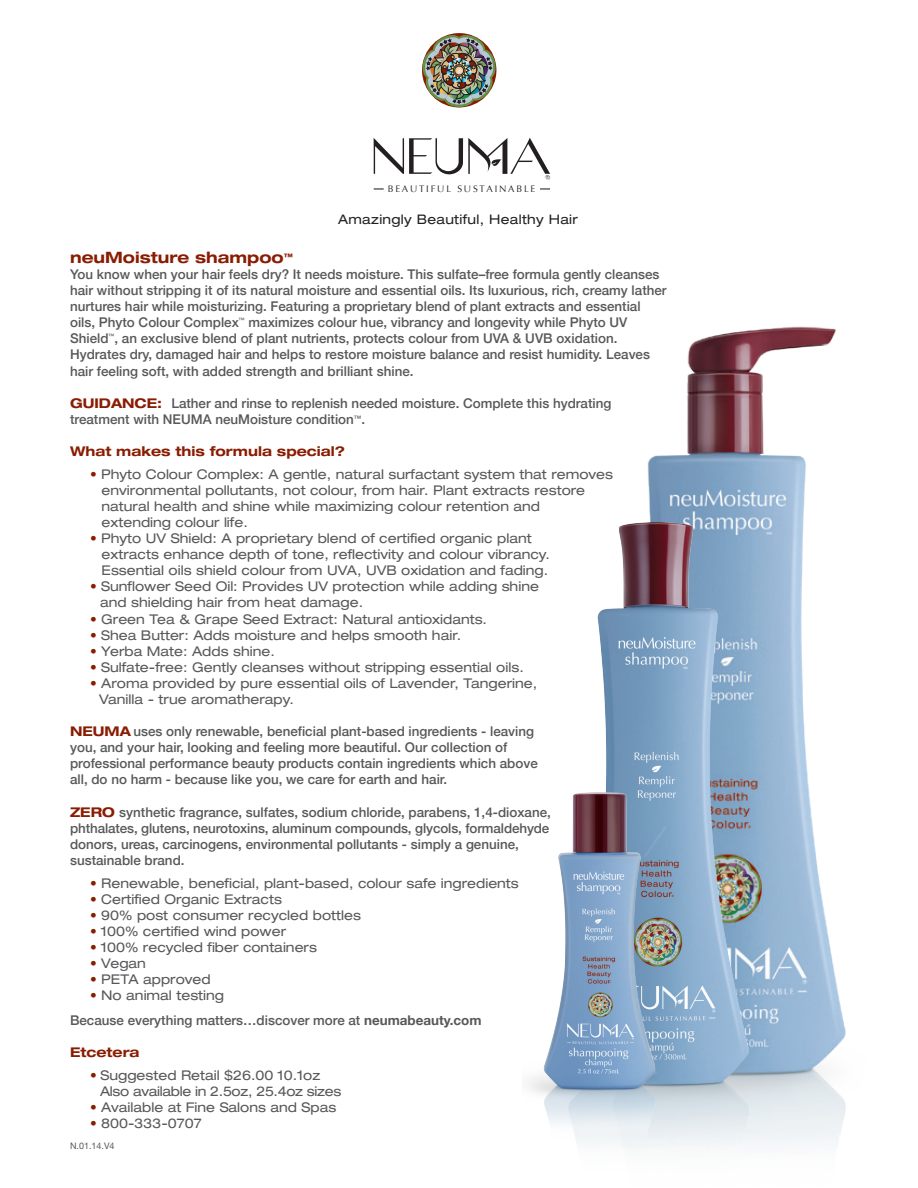
<style>
.page{position:relative;width:918px;height:1188px;background:#fff}
.page>*{position:absolute;margin:0;border:0;box-sizing:border-box;transform-origin:0 0}
.t1{font:700 expanded 15.6px "Helvetica Neue";color:#891c02}
.t2{font:500 13.35px/16px "Helvetica Neue";color:#57585a}
.t3{font:expanded 13.35px/16px "Helvetica Neue";color:#57585a}
.t4{font:expanded 13.35px/16px "Helvetica Neue";letter-spacing:-.025em;color:#57585a}
.t5{font:700 expanded 13.35px "Helvetica Neue";color:#891c02}
.t6{font:expanded 13.2px "Helvetica Neue";letter-spacing:.025em;color:#231f20}
.t7{font:9.45px "Optima";letter-spacing:.185em;color:#231f20}
.t8{font:9px "Helvetica Neue";color:#57585a}
.t9{font:7.95px "Ambient";color:#231f20}
.t10{font:expanded 6px "Helvetica Neue";color:#57585a}
.t11{font:1.5px "Helvetica Neue";color:#891c02}
.s1{font-weight:700;font-stretch:expanded;color:#891c02}
.s2{color:#891c02}
.s3{font-weight:400;font-stretch:expanded;color:#891c02}
.s4{font-weight:400;font-stretch:expanded}
.s5{font-weight:700}
</style>
<div class="page">
<img style="left:422px;top:33px;width:75px;height:74px">
<svg style="left:374px;top:138px;width:176px;height:36px"></svg>
<svg style="left:374px;top:188px;width:10px;height:2px"></svg>
<svg style="left:540px;top:188px;width:10px;height:2px"></svg>
<img style="left:647px;top:326px;width:199px;height:819px">
<img style="left:597px;top:512px;width:195px;height:634px">
<img style="left:528px;top:737px;width:177px;height:412px">
<p class="t9" style="left:545px;top:174px;width:8px">®</p>
<p class="t7" style="left:388px;top:183px;width:149px">BEAUTIFUL SUSTAINABLE</p>
<p class="t6" style="left:338px;top:212px;width:241px">Amazingly Beautiful, Healthy Hair</p>
<p class="t1" style="left:70px;top:248px;width:224px">neuMoisture shampoo<sup>™</sup></p>
<p class="t2" style="left:70px;top:266px;width:598px">You know when your hair feels dry? It needs moisture. This sulfate–free formula gently cleanses hair without stripping it of its natural moisture and essential oils. Its luxurious, rich, creamy lather nurtures hair while moisturizing. Featuring a proprietary blend of plant extracts and essential oils, Phyto Colour Complex</p>
<p class="t2" style="left:70px;top:314px;width:559px;text-indent:179px">maximizes colour hue, vibrancy and longevity while Phyto UV<br>Shield , an exclusive blend of plant nutrients, protects colour from UVA &amp; UVB oxidation.</p>
<p class="t10" style="left:239px;top:317px;width:7px">™</p>
<p class="t10" style="left:109px;top:333px;width:7px">™</p>
<p class="t2" style="left:70px;top:346px;width:581px">Hydrates dry, damaged hair and helps to restore moisture balance and resist humidity. Leaves hair feeling soft, with added strength and brilliant shine.</p>
<p class="t2" style="left:70px;top:394px;width:543px"><span class="s1">GUIDANCE:</span> Lather and rinse to replenish needed moisture. Complete this hydrating treatment with NEUMA neuMoisture condition<sup>™</sup>.</p>
<p class="t5" style="left:70px;top:443px;width:276px">What makes this formula special?</p>
<p class="t3" style="left:102px;top:466px;width:513px;text-indent:-12px"><span class="s2">•</span> Phyto Colour Complex: A gentle, natural surfactant system that removes environmental pollutants, not colour, from hair. Plant extracts restore natural health and shine while maximizing colour retention and<br>extending colour life.</p>
<p class="t3" style="left:102px;top:530px;width:450px;text-indent:-12px"><span class="s2">•</span> Phyto UV Shield: A proprietary blend of certified organic plant extracts enhance depth of tone, reflectivity and colour vibrancy.<br>Essential oils shield colour from UVA, UVB oxidation and fading.</p>
<p class="t3" style="left:100px;top:578px;width:440px;text-indent:-10px"><span class="s2">•</span> Sunflower Seed Oil: Provides UV protection while adding shine and shielding hair from heat damage.</p>
<p class="t3" style="left:90px;top:611px;width:399px"><span class="s2">•</span> Green Tea &amp; Grape Seed Extract: Natural antioxidants.</p>
<p class="t3" style="left:90px;top:627px;width:373px"><span class="s2">•</span> Shea Butter: Adds moisture and helps smooth hair.</p>
<p class="t3" style="left:90px;top:643px;width:186px"><span class="s2">•</span> Yerba Mate: Adds shine.</p>
<p class="t3" style="left:90px;top:659px;width:435px"><span class="s2">•</span> Sulfate-free: Gently cleanses without stripping essential oils.</p>
<p class="t3" style="left:99px;top:675px;width:440px;text-indent:-9px"><span class="s2">•</span> Aroma provided by pure essential oils of Lavender, Tangerine,<br>Vanilla - true aromatherapy.</p>
<p class="t2" style="left:70px;top:723px;width:469px"><span class="s1">NEUMA</span> uses only renewable, beneficial plant-based ingredients - leaving you, and your hair, looking and feeling more beautiful. Our collection of professional performance beauty products contain ingredients which above all, do no harm - because like you, we care for earth and hair.</p>
<p class="t2" style="left:70px;top:803px;width:482px"><span class="s1">ZERO</span> synthetic fragrance, sulfates, sodium chloride, parabens, 1,4-dioxane, phthalates, glutens, neurotoxins, aluminum compounds, glycols, formaldehyde donors, ureas, carcinogens, environmental pollutants - simply a genuine, sustainable brand.</p>
<p class="t3" style="left:90px;top:875px;width:430px"><span class="s2">•</span> Renewable, beneficial, plant-based, colour safe ingredients</p>
<p class="t3" style="left:90px;top:891px;width:193px"><span class="s2">•</span> Certified Organic Extracts</p>
<p class="t3" style="left:90px;top:907px;width:272px"><span class="s2">•</span> 90% post consumer recycled bottles</p>
<p class="t3" style="left:90px;top:923px;width:198px"><span class="s2">•</span> 100% certified wind power</p>
<p class="t3" style="left:90px;top:939px;width:228px"><span class="s2">•</span> 100% recycled fiber containers</p>
<p class="t3" style="left:90px;top:955px;width:57px"><span class="s2">•</span> Vegan</p>
<p class="t3" style="left:90px;top:971px;width:122px"><span class="s2">•</span> PETA approved</p>
<p class="t2" style="left:70px;top:983px;width:413px;line-height:24.3px;text-indent:20px"><span class="s3">•</span> <span class="s4">No animal testing<br></span>Because everything matters…discover more at <span class="s5">neumabeauty.com</span></p>
<p class="t5" style="left:70px;top:1044px;width:71px">Etcetera</p>
<p class="t4" style="left:100px;top:1067px;width:243px;text-indent:-10px"><span class="s2">•</span> Suggested Retail $26.00 10.1oz<br>Also available in 2.5oz, 25.4oz sizes</p>
<p class="t3" style="left:90px;top:1099px;width:248px"><span class="s2">•</span> Available at Fine Salons and Spas</p>
<p class="t3" style="left:90px;top:1115px;width:113px"><span class="s2">•</span> 800-333-0707</p>
<p class="t8" style="left:70px;top:1141px;width:46px">N.01.14.V4</p>
<p class="t11" style="left:610px;top:982px;width:3px">®</p>
</div>
